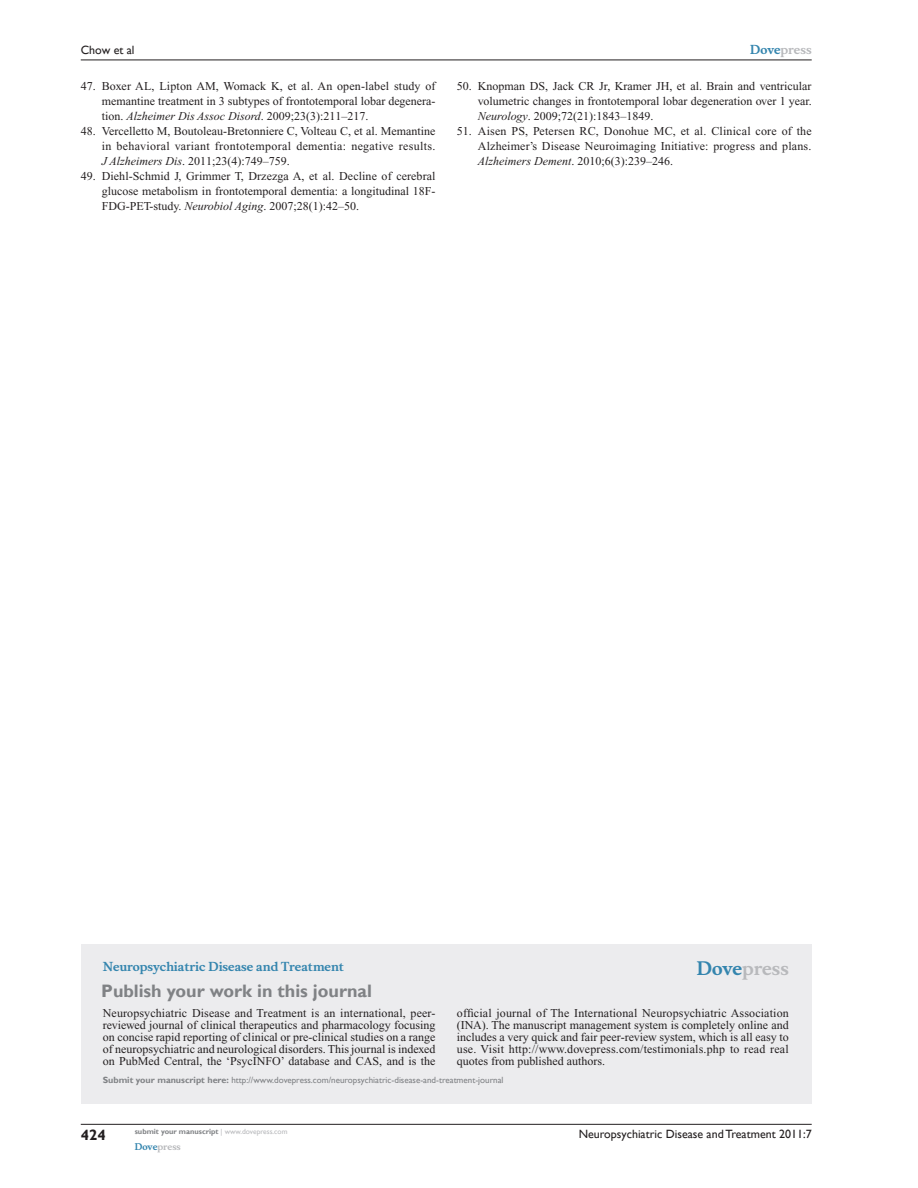
<style>
.page{position:relative;width:918px;height:1188px;background:#fff}
.page>*{position:absolute;margin:0;border:0;box-sizing:border-box;transform-origin:0 0}
.t1{font:700 18px "Gill Sans";color:#808285}
.t2{font:700 18px "Musee";color:#b8b9bc}
.t3{font:700 15px "Gill Sans";color:#231f20}
.t4{font:12px/15px "Times New Roman";color:#231f20;text-align:justify}
.t5{font:12px "Gill Sans";color:#231f20}
.t6{font:700 12px "Musee";color:#3485ae}
.t7{font:700 12px "Musee";color:#b8b9bc}
.t8{font:9px "Gill Sans";color:#808285}
.t9{font:700 9px "Musee";color:#b8b9bc}
.t10{font:700 7.5px "Gill Sans";color:#808285}
.s1{font-style:italic}
.s2{color:#3485ae}
.s3{font-weight:700}
.s4{font-weight:400;color:#b8b9bc}
</style>
<div class="page">
<div style="left:81px;top:944px;width:731px;height:159px;background:#ececee"></div>
<hr style="left:81px;top:1124px;width:731px;height:1px;background:#231f20">
<hr style="left:81px;top:60px;width:731px;height:1px;background:#231f20">
<p class="t5" style="left:81px;top:43px;width:55px">Chow et al</p>
<p class="t4" style="left:102px;top:79px;width:335px;text-indent:-21px">47. Boxer AL, Lipton AM, Womack K, et al. An open-label study of memantine treatment in 3 subtypes of frontotemporal lobar degenera&shy;tion. <span class="s1">Alzheimer Dis Assoc Disord</span>. 2009;23(3):211–217.</p>
<p class="t4" style="left:102px;top:124px;width:335px;text-indent:-21px">48. Vercelletto M, Boutoleau-Bretonniere C, Volteau C, et al. Memantine in behavioral variant frontotemporal dementia: negative results.<br><span class="s1">J Alzheimers Dis</span>. 2011;23(4):749–759.</p>
<p class="t4" style="left:102px;top:169px;width:335px;text-indent:-21px">49. Diehl-Schmid J, Grimmer T, Drzezga A, et al. Decline of cerebral glucose metabolism in frontotemporal dementia: a longitudinal 18F-FDG-PET-study. <span class="s1">Neurobiol Aging</span>. 2007;28(1):42–50.</p>
<p class="t7" style="left:750px;top:43px;width:63px"><span class="s2">Dove</span>press</p>
<p class="t4" style="left:478px;top:79px;width:335px;text-indent:-21px">50. Knopman DS, Jack CR Jr, Kramer JH, et al. Brain and ventricular volumetric changes in frontotemporal lobar degeneration over 1 year.<br><span class="s1">Neurology</span>. 2009;72(21):1843–1849.</p>
<p class="t4" style="left:478px;top:124px;width:335px;text-indent:-21px">51. Aisen PS, Petersen RC, Donohue MC, et al. Clinical core of the Alzheimer’s Disease Neuroimaging Initiative: progress and plans.<br><span class="s1">Alzheimers Dement</span>. 2010;6(3):239–246.</p>
<p class="t6" style="left:103px;top:959px;width:243px">Neuropsychiatric Disease and Treatment</p>
<h1 class="t1" style="left:101px;top:980px;width:272px">Publish your work in this journal</h1>
<h1 class="t2" style="left:697px;top:958px;width:94px"><span class="s2">Dove</span>press</h1>
<p class="t4" style="left:103px;top:1007px;width:334px;line-height:12px">Neuropsychiatric Disease and Treatment is an international, peer&shy;reviewed journal of clinical therapeutics and pharmacology focusing on concise rapid reporting of clinical or pre-clinical studies on a range of neuropsychiatric and neurological disorders. This journal is indexed on PubMed Central, the ‘PsycINFO’ database and CAS, and is the</p>
<p class="t4" style="left:457px;top:1007px;width:333px;line-height:12px">official journal of The International Neuropsychiatric Association (INA). The manuscript management system is completely online and includes a very quick and fair peer-review system, which is all easy to use. Visit http://www.dovepress.com/testimonials.php to read real quotes from published authors.</p>
<p class="t8" style="left:103px;top:1075px;width:402px"><span class="s3">Submit your manuscript here:</span> http://www.dovepress.com/neuropsychiatric-disease-and-treatment-journal</p>
<p class="t3" style="left:81px;top:1126px;width:26px">424</p>
<p class="t10" style="left:135px;top:1127px;width:154px">submit your manuscript <span class="s4">| www.dovepress.com</span></p>
<p class="t9" style="left:135px;top:1141px;width:48px"><span class="s2">Dove</span>press</p>
<p class="t5" style="left:579px;top:1127px;width:235px">Neuropsychiatric Disease and Treatment 2011:7</p>
</div>
